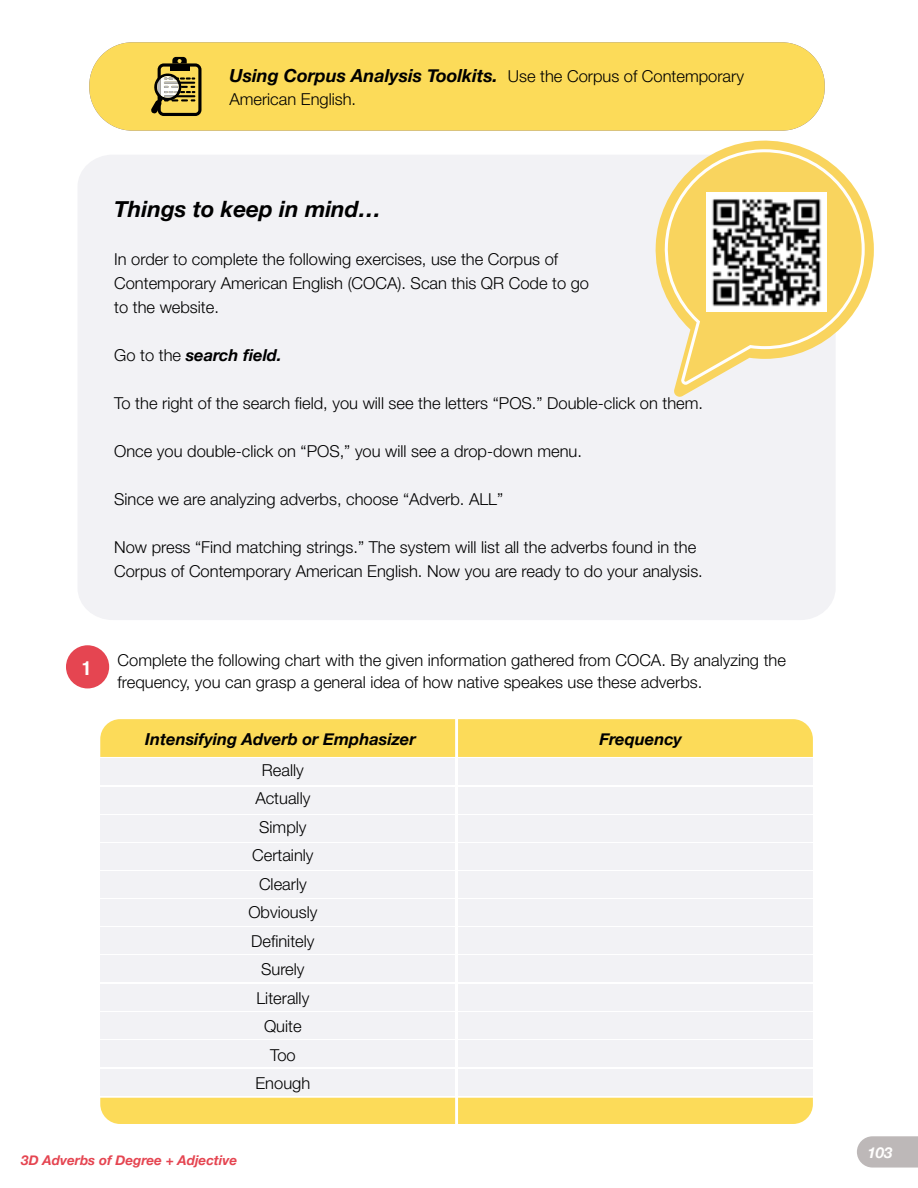
<style>
.page{position:relative;width:918px;height:1188px;background:#fff}
.page>*{position:absolute;margin:0;border:0;box-sizing:border-box;transform-origin:0 0}
.t1{font:italic 700 22.5px "Helvetica Neue";color:#000}
.t2{font:700 condensed 19.5px "Helvetica Neue";color:#fffefd}
.t3{font:italic 700 18px "Helvetica Neue";color:#000}
.t4{font:300 16.5px/28.5px "Helvetica Neue";color:#000}
.t5{font:italic 700 16.5px "Helvetica Neue";color:#000}
.t6{font:italic 700 15px "Helvetica Neue";color:#fffefd}
.t7{font:italic 700 13.5px "Helvetica Neue";color:#e54551}
.s1{font-weight:300;font-style:normal;font-size:16.5px}
.s2{font-weight:300;font-style:normal}
</style>
<div class="page">
<svg style="left:857px;top:1136px;width:61px;height:32px;background:#c2bdbd"></svg>
<div style="left:100px;top:719px;width:713px;height:38px;background:#fcdb59"></div>
<div style="left:100px;top:759px;width:355px;height:26px;background:#f2f2f5"></div>
<div style="left:458px;top:759px;width:355px;height:26px;background:#f2f2f5"></div>
<div style="left:100px;top:787px;width:355px;height:26px;background:#f2f2f5"></div>
<div style="left:458px;top:787px;width:355px;height:26px;background:#f2f2f5"></div>
<div style="left:100px;top:815px;width:355px;height:26px;background:#f2f2f5"></div>
<div style="left:458px;top:815px;width:355px;height:26px;background:#f2f2f5"></div>
<div style="left:100px;top:843px;width:355px;height:26px;background:#f2f2f5"></div>
<div style="left:458px;top:843px;width:355px;height:26px;background:#f2f2f5"></div>
<div style="left:100px;top:871px;width:355px;height:27px;background:#f2f2f5"></div>
<div style="left:458px;top:871px;width:355px;height:27px;background:#f2f2f5"></div>
<div style="left:100px;top:899px;width:355px;height:27px;background:#f2f2f5"></div>
<div style="left:458px;top:899px;width:355px;height:27px;background:#f2f2f5"></div>
<div style="left:100px;top:927px;width:355px;height:27px;background:#f2f2f5"></div>
<div style="left:458px;top:927px;width:355px;height:27px;background:#f2f2f5"></div>
<div style="left:100px;top:956px;width:355px;height:26px;background:#f2f2f5"></div>
<div style="left:458px;top:956px;width:355px;height:26px;background:#f2f2f5"></div>
<div style="left:100px;top:984px;width:355px;height:27px;background:#f2f2f5"></div>
<div style="left:458px;top:984px;width:355px;height:27px;background:#f2f2f5"></div>
<div style="left:100px;top:1013px;width:355px;height:26px;background:#f2f2f5"></div>
<div style="left:458px;top:1013px;width:355px;height:26px;background:#f2f2f5"></div>
<div style="left:100px;top:1041px;width:355px;height:26px;background:#f2f2f5"></div>
<div style="left:458px;top:1041px;width:355px;height:26px;background:#f2f2f5"></div>
<div style="left:100px;top:1070px;width:355px;height:26px;background:#f2f2f5"></div>
<div style="left:458px;top:1070px;width:355px;height:26px;background:#f2f2f5"></div>
<div style="left:100px;top:1098px;width:713px;height:26px;background:#fcdb59"></div>
<div style="left:78px;top:155px;width:758px;height:465px;background:#f2f2f5;border-radius:34px"></div>
<div style="left:66px;top:645px;width:43px;height:43px;background:#e54551;border-radius:50%"></div>
<div style="left:89px;top:42px;width:736px;height:89px;background:#fcdb59;border-radius:43px"></div>
<svg style="left:151px;top:57px;width:50px;height:59px"></svg>
<svg style="left:655px;top:140px;width:219px;height:257px"></svg>
<svg style="left:663px;top:149px;width:202px;height:236px;fill:#f9d45e"></svg>
<img style="left:706px;top:192px;width:120px;height:120px">
<p class="t3" style="left:229px;top:65px;width:516px">Using Corpus Analysis Toolkits. <span class="s1">Use the Corpus of Contemporary</span></p>
<p class="t4" style="left:229px;top:84px;width:128px">American English.</p>
<h1 class="t1" style="left:114px;top:195px;width:269px">Things to keep in mind…</h1>
<p class="t4" style="left:114px;top:246px;width:477px;line-height:24px">In order to complete the following exercises, use the Corpus of<br>Contemporary American English (COCA). Scan this QR Code to go to the website.</p>
<p class="t5" style="left:114px;top:345px;width:169px"><span class="s2">Go to the</span> search field.</p>
<p class="t4" style="left:114px;top:388px;width:590px">To the right of the search field, you will see the letters “POS.” Double-click on them.</p>
<p class="t4" style="left:114px;top:436px;width:469px">Once you double-click on “POS,” you will see a drop-down menu.</p>
<p class="t4" style="left:114px;top:484px;width:391px">Since we are analyzing adverbs, choose “Adverb. ALL”</p>
<p class="t4" style="left:114px;top:534px;width:590px;line-height:24px">Now press “Find matching strings.” The system will list all the adverbs found in the<br>Corpus of Contemporary American English. Now you are ready to do your analysis.</p>
<p class="t2" style="left:82px;top:656px;width:11px">1</p>
<p class="t4" style="left:118px;top:648px;width:670px;line-height:22.5px">Complete the following chart with the given information gathered from COCA. By analyzing the frequency, you can grasp a general idea of how native speakes use these adverbs.</p>
<p class="t5" style="left:145px;top:729px;width:272px">Intensifying Adverb or Emphasizer</p>
<p class="t5" style="left:599px;top:729px;width:84px">Frequency</p>
<p class="t4" style="left:248px;top:755px;width:71px;text-align:center">Really<br>Actually<br>Simply<br>Certainly<br>Clearly<br>Obviously<br>Definitely<br>Surely<br>Literally<br>Quite<br>Too<br>Enough</p>
<p class="t7" style="left:21px;top:1152px;width:217px">3D Adverbs of Degree + Adjective</p>
<p class="t6" style="left:867px;top:1143px;width:27px">103</p>
</div>
